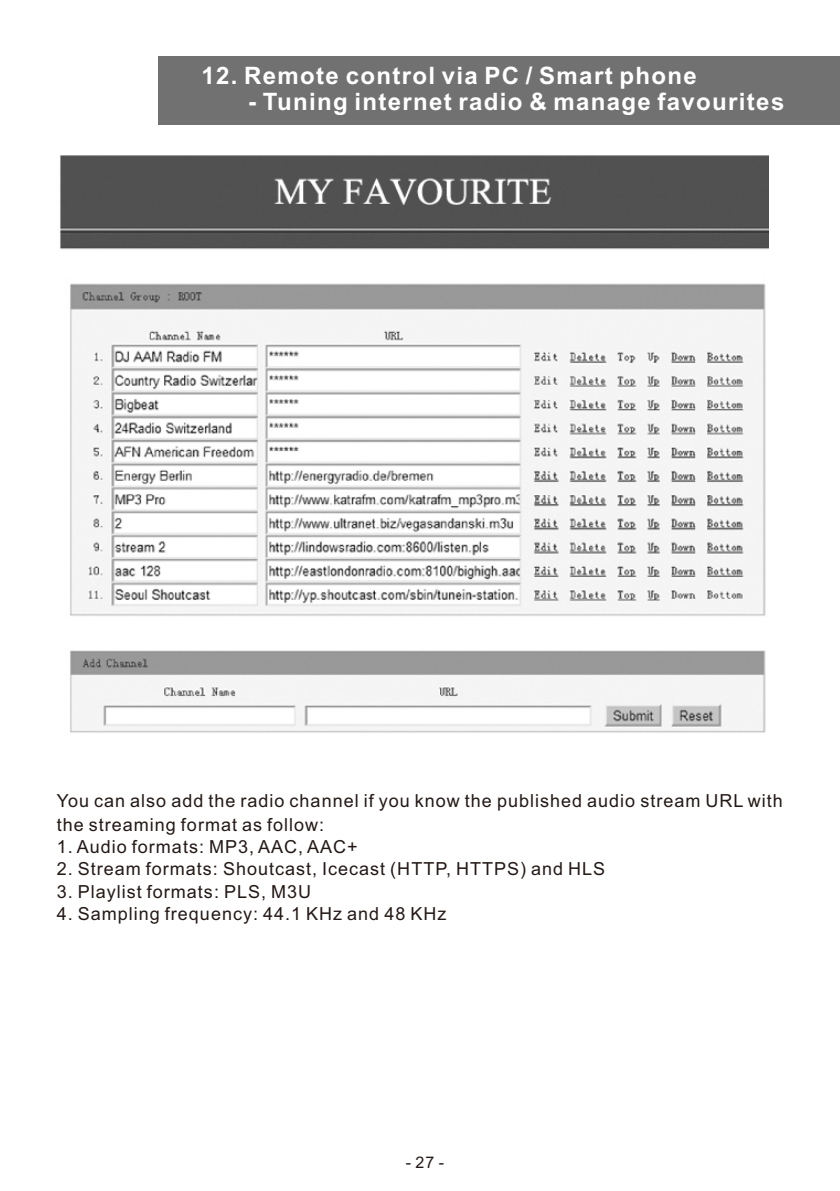
<style>
.page{position:relative;width:840px;height:1191px;background:#fff}
.page>*{position:absolute;margin:0;border:0;box-sizing:border-box;transform-origin:0 0}
.t1{font:700 24px "Arial";letter-spacing:.055em;color:#fff}
.t2{font:18px/24.2px "Arial";letter-spacing:.055em;color:#231916}
.t3{font:16px "Arial";color:#231916}
</style>
<div class="page">
<div style="left:159px;top:57px;width:680px;height:68px;background:#717171"></div>
<img style="left:60px;top:155px;width:707px;height:578px">
<h1 class="t1" style="left:201px;top:66px;width:496px">12. Remote control via PC / Smart phone</h1>
<h1 class="t1" style="left:248px;top:93px;width:537px">- Tuning internet radio &amp; manage favourites</h1>
<p class="t2" style="left:57px;top:790px;width:727px">You can also add the radio channel if you know the published audio stream URL with the streaming format as follow:</p>
<p class="t2" style="left:57px;top:836px;width:302px">1. Audio formats: MP3, AAC, AAC+</p>
<p class="t2" style="left:57px;top:858px;width:549px">2. Stream formats: Shoutcast, Icecast (HTTP, HTTPS) and HLS</p>
<p class="t2" style="left:57px;top:880px;width:256px">3. Playlist formats: PLS, M3U</p>
<p class="t2" style="left:57px;top:903px;width:391px">4. Sampling frequency: 44.1 KHz and 48 KHz</p>
<p class="t3" style="left:405px;top:1156px;width:40px">- 27 -</p>
</div>
